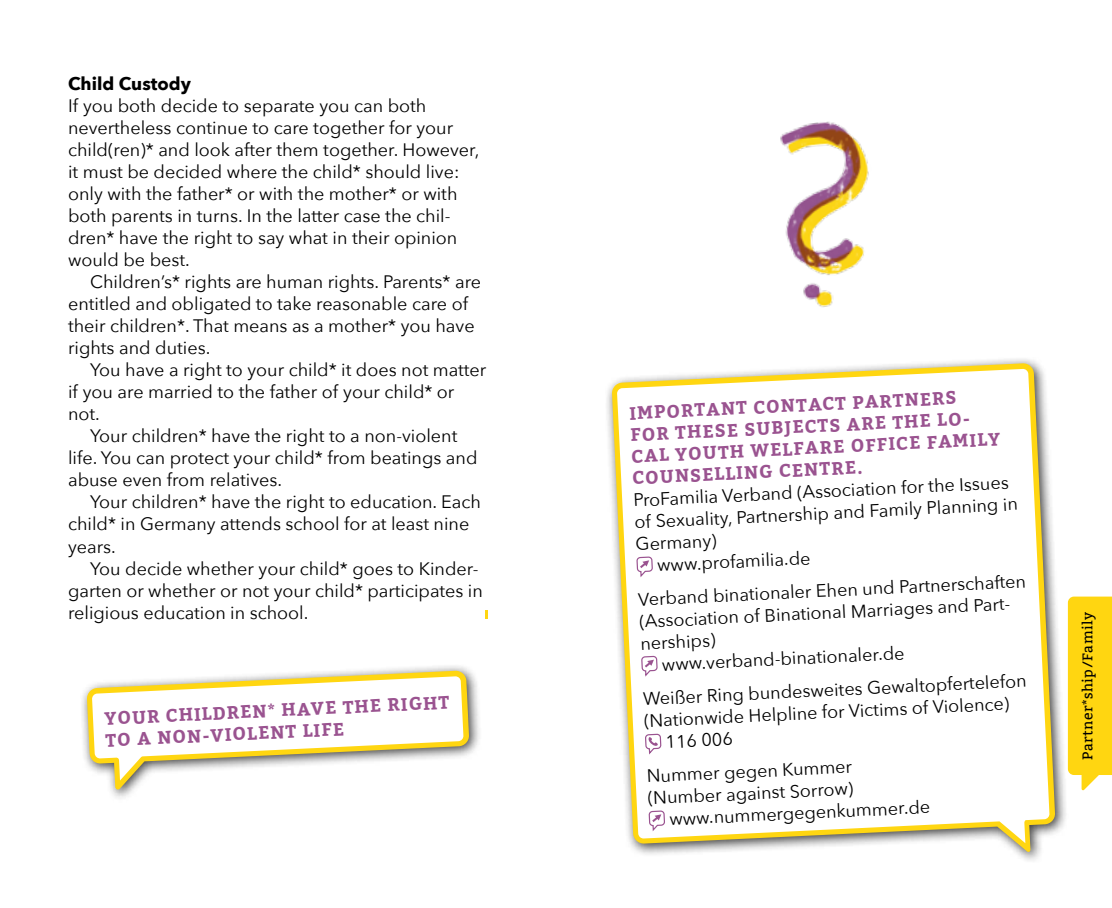
<style>
.page{position:relative;width:1112px;height:908px;background:#fff}
.page>*{position:absolute;margin:0;border:0;box-sizing:border-box;transform-origin:0 0}
.t1{font:18px/22px "Avenir Next";color:#000}
.t2{font:700 18px/21.6px "Bitter";color:#9a5390}
.t3{font:700 18px "Avenir Next";color:#000}
.t4{font:14px "Bitter";letter-spacing:.03em;color:#000}
</style>
<div class="page">
<svg style="left:485px;top:610px;width:3px;height:8px"></svg>
<div style="left:604px;top:355px;width:464px;height:509px;background:#000;opacity:.75"></div>
<svg style="left:611px;top:363px;width:444px;height:488px"></svg>
<svg style="left:617px;top:368px;width:432px;height:474px"></svg>
<svg style="left:640px;top:560px;width:9px;height:8px"></svg>
<div style="left:636px;top:556px;width:16px;height:16px;border:1px solid #9a5390;border-radius:4px"></div>
<svg style="left:644px;top:659px;width:9px;height:8px"></svg>
<div style="left:641px;top:655px;width:16px;height:16px;border:1px solid #9a5390;border-radius:4px"></div>
<svg style="left:648px;top:736px;width:9px;height:9px"></svg>
<div style="left:644px;top:733px;width:17px;height:16px;border:1px solid #9a5390;border-radius:4px"></div>
<svg style="left:652px;top:813px;width:9px;height:8px"></svg>
<div style="left:648px;top:810px;width:17px;height:15px;border:1px solid #9a5390;border-radius:4px"></div>
<svg style="left:1067px;top:596px;width:44px;height:193px;background:#ffd928"></svg>
<div style="left:79px;top:662px;width:403px;height:140px;background:#000;opacity:.75"></div>
<svg style="left:87px;top:670px;width:382px;height:119px"></svg>
<svg style="left:92px;top:676px;width:371px;height:104px"></svg>
<img style="left:780px;top:121px;width:89px;height:186px">
<p class="t3" style="left:68px;top:68px;width:124px">Child Custody</p>
<p class="t1" style="left:68px;top:94px;width:413px">If you both decide to separate you can both nevertheless continue to care together for your child(ren)* and look after them together. However, it must be decided where the child* should live: only with the father* or with the mother* or with both parents in turns. In the latter case the chil&shy;dren* have the right to say what in their opinion would be best.</p>
<p class="t1" style="left:68px;top:270px;width:414px;text-indent:22px">Children’s* rights are human rights. Parents* are entitled and obligated to take reasonable care of their children*. That means as a mother* you have rights and duties.</p>
<p class="t1" style="left:90px;top:358px;width:397px">You have a right to your child* it does not matter</p>
<p class="t1" style="left:68px;top:380px;width:388px">if you are married to the father of your child* or</p>
<p class="t1" style="left:68px;top:402px;width:33px">not.</p>
<p class="t1" style="left:90px;top:424px;width:369px">Your children* have the right to a non-violent</p>
<p class="t1" style="left:68px;top:446px;width:411px">life. You can protect your child* from beatings and</p>
<p class="t1" style="left:68px;top:468px;width:215px">abuse even from relatives.</p>
<p class="t1" style="left:90px;top:490px;width:392px">Your children* have the right to education. Each</p>
<p class="t1" style="left:68px;top:512px;width:403px">child* in Germany attends school for at least nine</p>
<p class="t1" style="left:68px;top:534px;width:49px">years.</p>
<p class="t1" style="left:90px;top:556px;width:390px">You decide whether your child* goes to Kinder-</p>
<p class="t1" style="left:68px;top:578px;width:416px">garten or whether or not your child* participates in</p>
<p class="t1" style="left:68px;top:600px;width:242px">religious education in school.</p>
<p class="t2" style="left:104px;top:708px;width:347px;rotate:-3deg">YOUR CHILDREN* HAVE THE RIGHT<br>TO A NON-VIOLENT LIFE</p>
<p class="t2" style="left:628px;top:403px;width:370px;rotate:-3deg">IMPORTANT CONTACT PARTNERS<br>FOR THESE SUBJECTS ARE THE LO-<br>CAL YOUTH WELFARE OFFICE FAMILY<br>COUNSELLING CENTRE.</p>
<p class="t1" style="left:633px;top:489px;width:377px;rotate:-3deg">ProFamilia Verband (Association for the Issues</p>
<p class="t1" style="left:634px;top:511px;width:385px;rotate:-3deg">of Sexuality, Partnership and Family Planning in</p>
<p class="t1" style="left:635px;top:532px;width:82px;rotate:-3deg">Germany)</p>
<p class="t1" style="left:656px;top:553px;width:155px;rotate:-3deg">www.profamilia.de</p>
<p class="t1" style="left:637px;top:588px;width:389px;rotate:-3deg">Verband binationaler Ehen und Partnerschaften</p>
<p class="t1" style="left:638px;top:610px;width:376px;rotate:-3deg">(Association of Binational Marriages and Part-</p>
<p class="t1" style="left:639px;top:631px;width:77px;rotate:-3deg">nerships)</p>
<p class="t1" style="left:661px;top:653px;width:244px;rotate:-3deg">www.verband-binationaler.de</p>
<p class="t1" style="left:642px;top:687px;width:385px;rotate:-3deg">Weißer Ring bundesweites Gewaltopfertelefon</p>
<p class="t1" style="left:643px;top:709px;width:367px;rotate:-3deg">(Nationwide Helpline for Victims of Violence)</p>
<p class="t1" style="left:665px;top:729px;width:69px;rotate:-3deg">116 006</p>
<p class="t1" style="left:646px;top:764px;width:207px;rotate:-3deg">Nummer gegen Kummer</p>
<p class="t1" style="left:647px;top:786px;width:207px;rotate:-3deg">(Number against Sorrow)</p>
<p class="t1" style="left:668px;top:807px;width:262px;rotate:-3deg">www.nummergegenkummer.de</p>
<p class="t4" style="left:1078px;top:759px;width:149px;rotate:-90deg">Partner*ship/Family</p>
</div>
